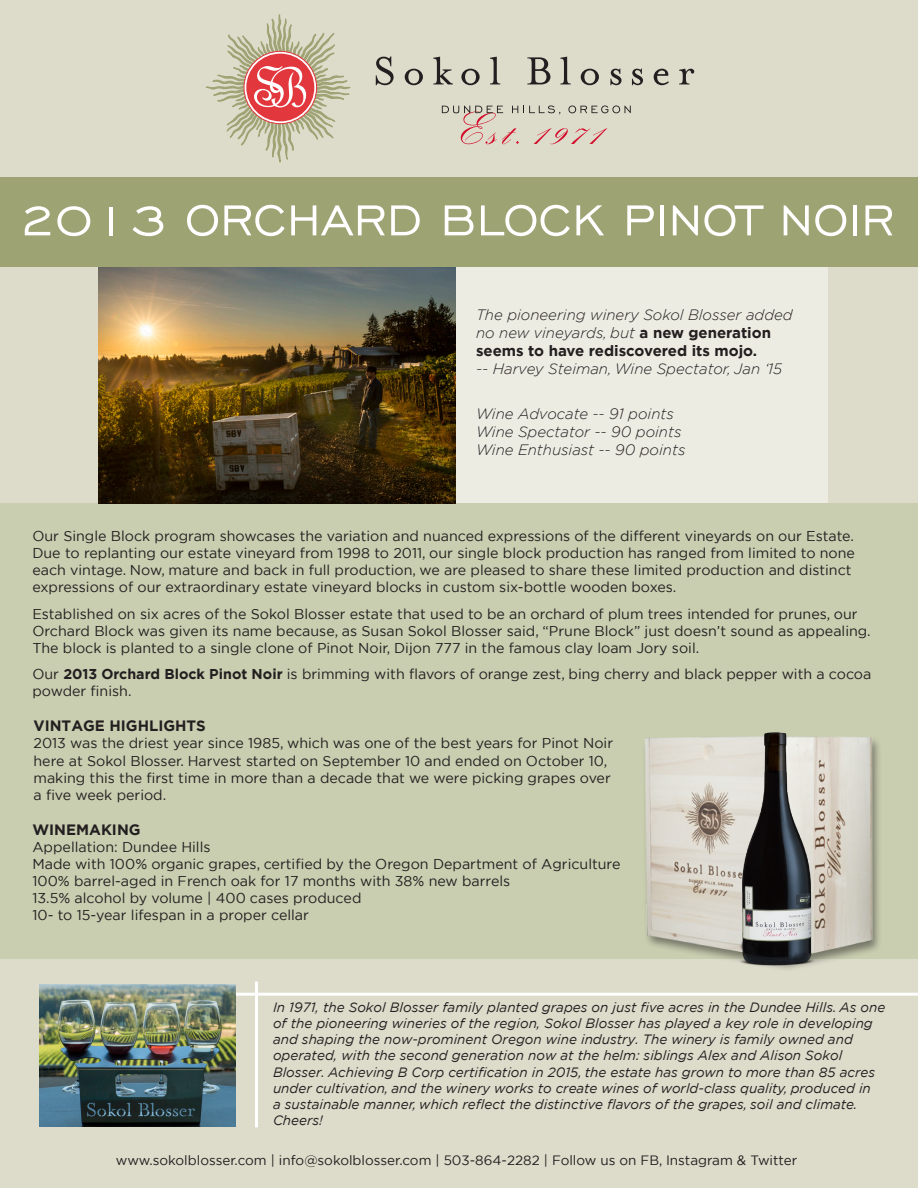
<style>
.page{position:relative;width:918px;height:1188px;background:#dddbca}
.page>*{position:absolute;margin:0;border:0;box-sizing:border-box;transform-origin:0 0}
.t1{font:55.5px "Engravers Gothic BT";color:#fff}
.t2{font:italic 300 15px/18px "Gotham";color:#231f20}
.t3{font:700 15px "Gotham";color:#231f20}
.t4{font:14.25px/17.1px "Gotham";color:#231f20}
.t5{font:italic 13.5px/16.2px "Gotham";color:#231f20}
.t6{font:13.5px "Gotham";color:#231f20}
.s1{font-weight:700;font-style:normal}
.s2{font-weight:700}
</style>
<div class="page">
<hr style="left:255px;top:982px;width:3px;height:145px;background:#fff">
<hr style="left:218px;top:993px;width:700px;height:3px;background:#fff">
<img style="left:40px;top:985px;width:196px;height:141px">
<svg style="left:206px;top:14px;width:145px;height:148px"></svg>
<svg style="left:376px;top:56px;width:18px;height:29px"></svg>
<svg style="left:405px;top:69px;width:18px;height:16px"></svg>
<svg style="left:433px;top:57px;width:20px;height:27px"></svg>
<svg style="left:461px;top:69px;width:19px;height:16px"></svg>
<svg style="left:490px;top:57px;width:10px;height:27px"></svg>
<svg style="left:527px;top:57px;width:23px;height:27px"></svg>
<svg style="left:560px;top:57px;width:11px;height:27px"></svg>
<svg style="left:581px;top:69px;width:18px;height:16px"></svg>
<svg style="left:610px;top:69px;width:12px;height:16px"></svg>
<svg style="left:632px;top:69px;width:11px;height:16px"></svg>
<svg style="left:654px;top:69px;width:15px;height:16px"></svg>
<svg style="left:679px;top:69px;width:15px;height:15px"></svg>
<svg style="left:442px;top:106px;width:189px;height:38px"></svg>
<div style="left:450px;top:257px;width:378px;height:257px;background:#ecece3"></div>
<div style="left:0;top:503px;width:918px;height:455px;background:#c9ceb0"></div>
<img style="left:99px;top:267px;width:357px;height:236px">
<div style="left:0;top:177px;width:918px;height:90px;background:#9ea374"></div>
<img style="left:621px;top:732px;width:283px;height:237px">
<img style="left:738px;top:733px;width:77px;height:232px">
<p class="t1" style="left:18px;top:189px;width:877px">2013 ORCHARD BLOCK PINOT NOIR</p>
<p class="t2" style="left:476px;top:306px;width:318px">The pioneering winery Sokol Blosser added no new vineyards, but <span class="s1">a new generation seems to have rediscovered its mojo.</span></p>
<p class="t2" style="left:476px;top:360px;width:308px">-- Harvey Steiman, Wine Spectator, Jan ‘15</p>
<p class="t2" style="left:476px;top:405px;width:199px">Wine Advocate -- 91 points</p>
<p class="t2" style="left:476px;top:423px;width:207px">Wine Spectator -- 90 points</p>
<p class="t2" style="left:476px;top:441px;width:211px">Wine Enthusiast -- 90 points</p>
<p class="t4" style="left:32px;top:527px;width:824px">Our Single Block program showcases the variation and nuanced expressions of the different vineyards on our Estate.<br>Due to replanting our estate vineyard from 1998 to 2011, our single block production has ranged from limited to none each vintage. Now, mature and back in full production, we are pleased to share these limited production and distinct expressions of our extraordinary estate vineyard blocks in custom six-bottle wooden boxes.</p>
<p class="t4" style="left:32px;top:605px;width:840px">Established on six acres of the Sokol Blosser estate that used to be an orchard of plum trees intended for prunes, our<br>Orchard Block was given its name because, as Susan Sokol Blosser said, “Prune Block” just doesn’t sound as appealing.<br>The block is planted to a single clone of Pinot Noir, Dijon 777 in the famous clay loam Jory soil.</p>
<p class="t4" style="left:32px;top:665px;width:841px">Our <span class="s2">2013 Orchard Block Pinot Noir</span> is brimming with flavors of orange zest, bing cherry and black pepper with a cocoa powder finish.</p>
<p class="t3" style="left:33px;top:716px;width:174px">VINTAGE HIGHLIGHTS</p>
<p class="t4" style="left:33px;top:735px;width:581px">2013 was the driest year since 1985, which was one of the best years for Pinot Noir here at Sokol Blosser. Harvest started on September 10 and ended on October 10, making this the first time in more than a decade that we were picking grapes over a five week period.</p>
<p class="t3" style="left:32px;top:820px;width:110px">WINEMAKING</p>
<p class="t4" style="left:32px;top:838px;width:180px">Appellation: Dundee Hills</p>
<p class="t4" style="left:32px;top:855px;width:590px">Made with 100% organic grapes, certified by the Oregon Department of Agriculture</p>
<p class="t4" style="left:32px;top:872px;width:480px">100% barrel-aged in French oak for 17 months with 38% new barrels</p>
<p class="t4" style="left:32px;top:889px;width:331px">13.5% alcohol by volume | 400 cases produced</p>
<p class="t4" style="left:32px;top:906px;width:278px">10- to 15-year lifespan in a proper cellar</p>
<p class="t5" style="left:273px;top:999px;width:614px">In 1971, the Sokol Blosser family planted grapes on just five acres in the Dundee Hills. As one of the pioneering wineries of the region, Sokol Blosser has played a key role in developing and shaping the now-prominent Oregon wine industry. The winery is family owned and operated, with the second generation now at the helm: siblings Alex and Alison Sokol Blosser. Achieving B Corp certification in 2015, the estate has grown to more than 85 acres under cultivation, and the winery works to create wines of world-class quality, produced in<br>a sustainable manner, which reflect the distinctive flavors of the grapes, soil and climate.<br>Cheers!</p>
<p class="t6" style="left:116px;top:1151px;width:683px">www.sokolblosser.com | info@sokolblosser.com | 503-864-2282 | Follow us on FB, Instagram &amp; Twitter</p>
</div>
